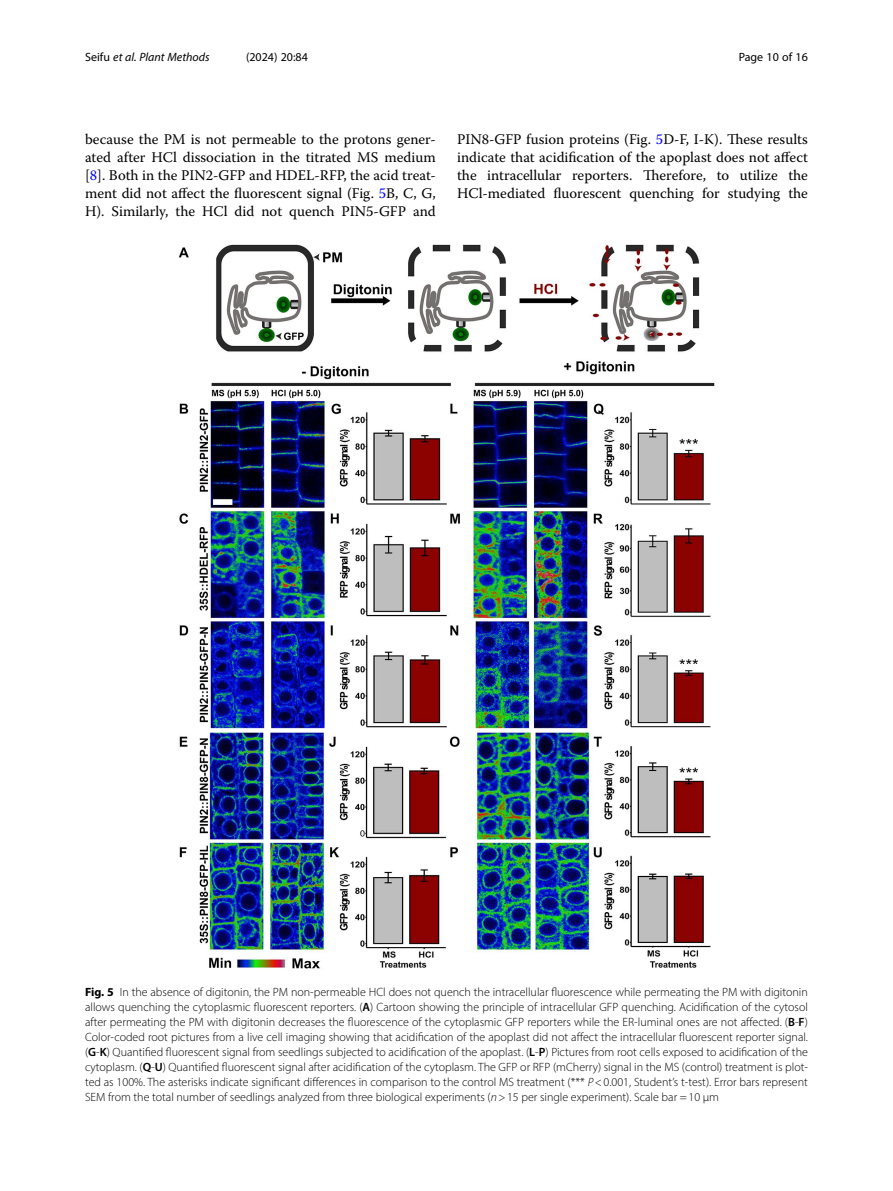
<style>
.page{position:relative;width:893px;height:1191px;background:#fff}
.page>*{position:absolute;margin:0;border:0;box-sizing:border-box;transform-origin:0 0}
.Body_Text{font:14.7px/18px "Warnock Pro";color:#000;text-align:justify}
.Figure_Caption{font:300 12px/15px "Myriad Pro";color:#000;text-align:justify}
.t1{font:italic 12px "Myriad Pro";color:#000}
.t2{font:12px "Myriad Pro";color:#000}
.s1{font-style:normal}
.s2{color:#00f}
.s3{font-weight:700}
.s4{font-weight:600}
.s5{font-style:italic}
</style>
<div class="page">
<img style="left:178px;top:245px;width:536px;height:724px">
<p class="t1" style="left:85px;top:50px;width:126px"><span class="s1">Seifu</span> et al. Plant Methods</p>
<p class="t2" style="left:246px;top:50px;width:63px">(2024) 20:84</p>
<p class="t2" style="left:739px;top:50px;width:71px">Page 10 of 16</p>
<p class="Body_Text" style="left:85px;top:130px;width:352px">because the PM is not permeable to the protons gener&shy;ated after HCl dissociation in the titrated MS medium [<span class="s2">8</span>]. Both in the PIN2-GFP and HDEL-RFP, the acid treat&shy;ment did not affect the fluorescent signal (Fig. <span class="s2">5</span>B, C, G, H). Similarly, the HCl did not quench PIN5-GFP and</p>
<p class="Body_Text" style="left:457px;top:130px;width:352px">PIN8-GFP fusion proteins (Fig. <span class="s2">5</span>D-F, I-K). These results indicate that acidification of the apoplast does not affect the intracellular reporters. Therefore, to utilize the HCl-mediated fluorescent quenching for studying the</p>
<p class="Figure_Caption" style="left:85px;top:984px;width:724px"><span class="s3">Fig. 5</span> In the absence of digitonin, the PM non-permeable HCl does not quench the intracellular fluorescence while permeating the PM with digitonin allows quenching the cytoplasmic fluorescent reporters. (<span class="s4">A</span>) Cartoon showing the principle of intracellular GFP quenching. Acidification of the cytosol after permeating the PM with digitonin decreases the fluorescence of the cytoplasmic GFP reporters while the ER-luminal ones are not affected. (<span class="s4">B</span>-<span class="s4">F</span>)<br>Color-coded root pictures from a live cell imaging showing that acidification of the apoplast did not affect the intracellular fluorescent reporter signal. (<span class="s4">G</span>-<span class="s4">K</span>) Quantified fluorescent signal from seedlings subjected to acidification of the apoplast. (<span class="s4">L</span>-<span class="s4">P</span>) Pictures from root cells exposed to acidification of the cytoplasm. (<span class="s4">Q</span>-<span class="s4">U</span>) Quantified fluorescent signal after acidification of the cytoplasm. The GFP or RFP (mCherry) signal in the MS (control) treatment is plot&shy;ted as 100%. The asterisks indicate significant differences in comparison to the control MS treatment (*** <span class="s5">P</span>&lt;0.001, Student’s t-test). Error bars represent SEM from the total number of seedlings analyzed from three biological experiments (<span class="s5">n</span>&gt;15 per single experiment). Scale bar =10 μm</p>
</div>
